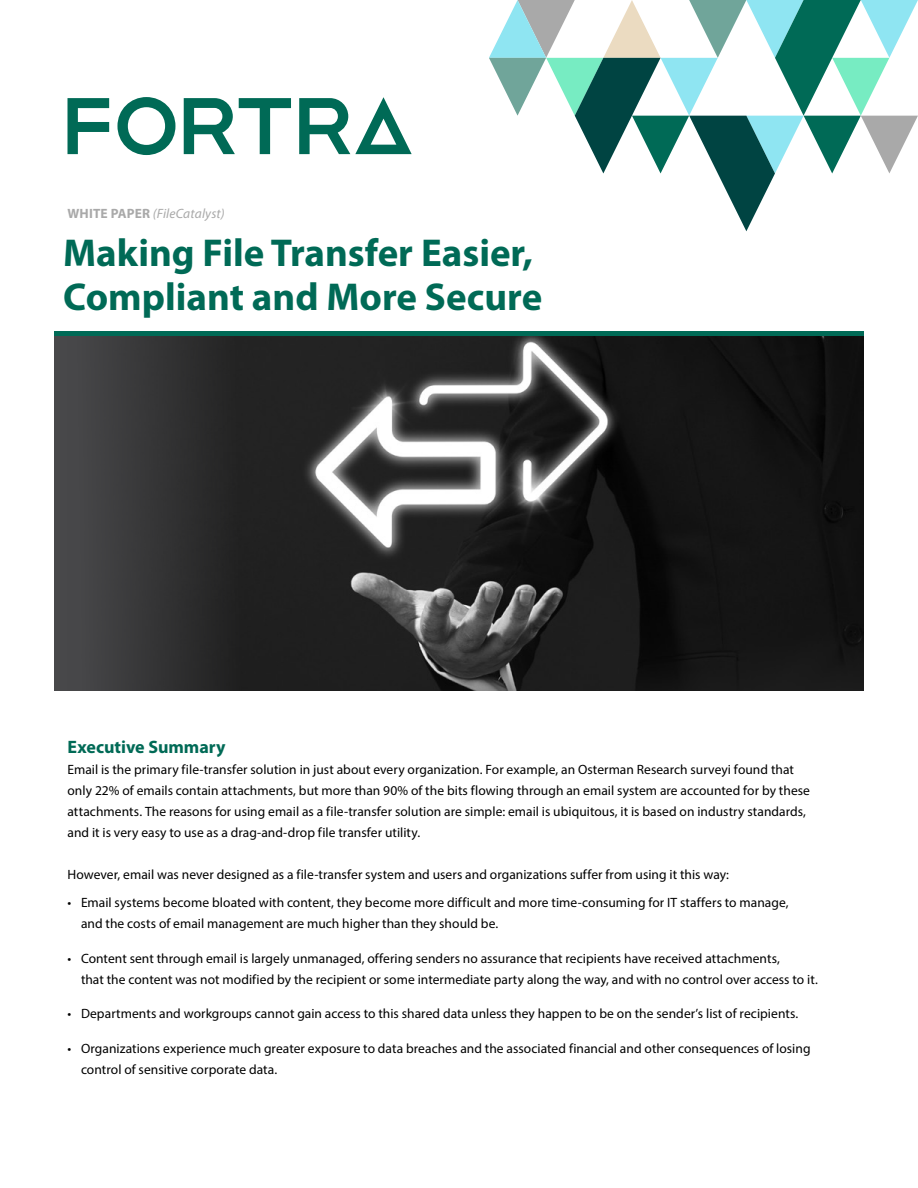
<style>
.page{position:relative;width:918px;height:1188px;background:#fff}
.page>*{position:absolute;margin:0;border:0;box-sizing:border-box;transform-origin:0 0}
.t1{font:700 39px/43.5px "Myriad Pro";color:#006a56}
.t2{font:700 18px "Myriad Pro";color:#006a56}
.t3{font:13.5px/21px "Myriad Pro";letter-spacing:.005em;color:#000}
.t4{font:italic 13.5px "Myriad Pro";letter-spacing:.01em;color:#a9a9a9}
.s1{font-weight:700;font-style:normal}
</style>
<div class="page">
<svg style="left:68px;top:98px;width:41px;height:56px"></svg>
<svg style="left:299px;top:97px;width:113px;height:57px"></svg>
<svg style="left:184px;top:98px;width:107px;height:56px"></svg>
<svg style="left:117px;top:97px;width:58px;height:58px"></svg>
<svg style="left:489px;top:0;width:429px;height:231px"></svg>
<img style="left:68px;top:336px;width:796px;height:354px">
<hr style="left:54px;top:332px;width:810px;height:4px;background:#006a56">
<p class="t4" style="left:68px;top:206px;width:159px"><span class="s1">WHITE PAPER</span> (FileCatalyst)</p>
<h1 class="t1" style="left:63px;top:232px;width:481px">Making File Transfer Easier,<br>Compliant and More Secure</h1>
<h2 class="t2" style="left:68px;top:737px;width:160px">Executive Summary</h2>
<p class="t3" style="left:68px;top:759px;width:744px">Email is the primary file-transfer solution in just about every organization. For example, an Osterman Research surveyi found that only 22% of emails contain attachments, but more than 90% of the bits flowing through an email system are accounted for by these attachments. The reasons for using email as a file-transfer solution are simple: email is ubiquitous, it is based on industry standards, and it is very easy to use as a drag-and-drop file transfer utility.</p>
<p class="t3" style="left:68px;top:864px;width:663px">However, email was never designed as a file-transfer system and users and organizations suffer from using it this way:</p>
<p class="t3" style="left:81px;top:892px;width:709px;text-indent:-14px">• Email systems become bloated with content, they become more difficult and more time-consuming for IT staffers to manage, and the costs of email management are much higher than they should be.</p>
<p class="t3" style="left:81px;top:947px;width:738px;text-indent:-14px">• Content sent through email is largely unmanaged, offering senders no assurance that recipients have received attachments,<br>that the content was not modified by the recipient or some intermediate party along the way, and with no control over access to it.</p>
<p class="t3" style="left:68px;top:1003px;width:732px">• Departments and workgroups cannot gain access to this shared data unless they happen to be on the sender’s list of recipients.</p>
<p class="t3" style="left:81px;top:1037px;width:731px;text-indent:-14px">• Organizations experience much greater exposure to data breaches and the associated financial and other consequences of losing control of sensitive corporate data.</p>
</div>
